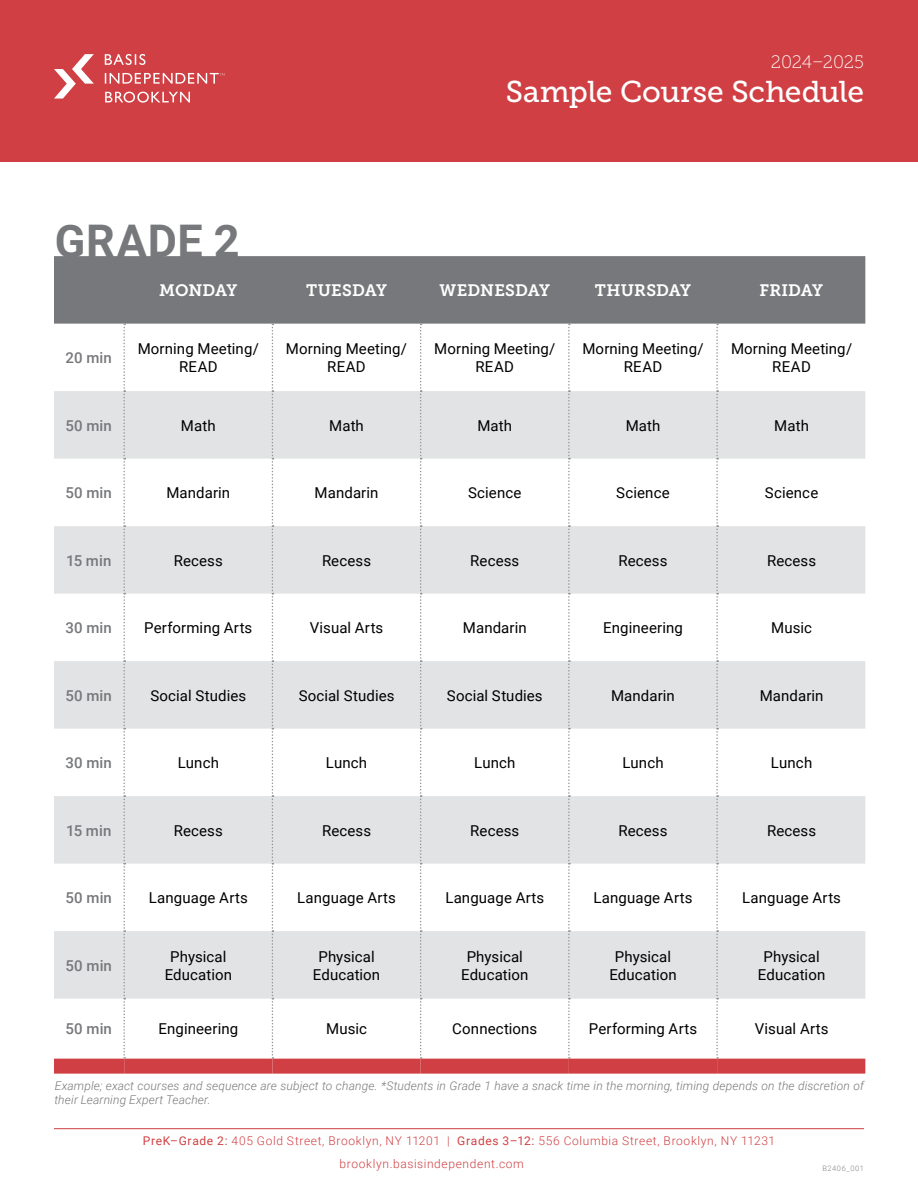
<style>
.page{position:relative;width:918px;height:1188px;background:#fff}
.page>*{position:absolute;margin:0;border:0;box-sizing:border-box;transform-origin:0 0}
.t1{font:700 45px "Roboto";letter-spacing:.02em;color:#77787b}
.t2{font:30px "Museo Slab 500";letter-spacing:-.005em;color:#fff}
.t3{font:18px "Museo Slab 100";letter-spacing:-.005em;color:#fff}
.t4{font:16.5px "Museo Slab 700";letter-spacing:.005em;color:#fff}
.t5{font:15px/18px "Roboto";letter-spacing:.005em;color:#000;text-align:center}
.t6{font:500 15px "Roboto";letter-spacing:.01em;color:#77787b}
.t7{font:italic 300 12px/14.4px "Roboto";letter-spacing:.01em;color:#77787b}
.t8{font:300 12px/23px "Roboto";letter-spacing:.055em;color:#d03f43}
.t9{font:300 7.5px "Roboto";letter-spacing:.07em;color:#808285}
.s1{font-weight:400}
</style>
<div class="page">
<div style="left:0;top:0;width:918px;height:162px;background:#d03f43"></div>
<hr style="left:54px;top:1128px;width:810px;height:1px;background:#d03f43">
<svg style="left:105px;top:54px;width:40px;height:11px"></svg>
<svg style="left:54px;top:54px;width:40px;height:45px"></svg>
<svg style="left:105px;top:73px;width:120px;height:11px"></svg>
<svg style="left:105px;top:92px;width:85px;height:11px"></svg>
<div style="left:54px;top:256px;width:811px;height:68px;background:#77787b"></div>
<svg style="left:54px;top:391px;width:811px;height:608px;fill:#e2e3e4"></svg>
<svg style="left:272px;top:324px;width:1px;height:735px"></svg>
<svg style="left:420px;top:324px;width:2px;height:735px"></svg>
<svg style="left:568px;top:324px;width:2px;height:735px"></svg>
<svg style="left:716px;top:324px;width:2px;height:735px"></svg>
<div style="left:54px;top:1059px;width:70px;height:15px;background:#d03f43"></div>
<div style="left:124px;top:1059px;width:148px;height:15px;background:#d03f43"></div>
<div style="left:272px;top:1059px;width:149px;height:15px;background:#d03f43"></div>
<div style="left:421px;top:1059px;width:148px;height:15px;background:#d03f43"></div>
<div style="left:569px;top:1059px;width:148px;height:15px;background:#d03f43"></div>
<div style="left:717px;top:1059px;width:148px;height:15px;background:#d03f43"></div>
<svg style="left:123px;top:324px;width:2px;height:735px"></svg>
<h1 class="t1" style="left:55px;top:210px;width:187px">GRADE 2</h1>
<p class="t3" style="left:771px;top:52px;width:95px">2024–2025</p>
<h2 class="t2" style="left:506px;top:75px;width:360px">Sample Course Schedule</h2>
<p class="t4" style="left:159px;top:281px;width:80px">MONDAY</p>
<p class="t4" style="left:306px;top:281px;width:82px">TUESDAY</p>
<p class="t4" style="left:439px;top:281px;width:112px">WEDNESDAY</p>
<p class="t4" style="left:595px;top:281px;width:98px">THURSDAY</p>
<p class="t4" style="left:759px;top:281px;width:65px">FRIDAY</p>
<p class="t6" style="left:66px;top:347px;width:48px">20 min</p>
<p class="t5" style="left:138px;top:339px;width:123px">Morning Meeting/<br>READ</p>
<p class="t5" style="left:286px;top:339px;width:123px">Morning Meeting/<br>READ</p>
<p class="t5" style="left:434px;top:339px;width:123px">Morning Meeting/<br>READ</p>
<p class="t5" style="left:582px;top:339px;width:123px">Morning Meeting/<br>READ</p>
<p class="t5" style="left:731px;top:339px;width:123px">Morning Meeting/<br>READ</p>
<p class="t6" style="left:66px;top:415px;width:48px">50 min</p>
<p class="t5" style="left:181px;top:416px;width:36px">Math</p>
<p class="t5" style="left:329px;top:416px;width:36px">Math</p>
<p class="t5" style="left:477px;top:416px;width:36px">Math</p>
<p class="t5" style="left:626px;top:416px;width:36px">Math</p>
<p class="t5" style="left:774px;top:416px;width:36px">Math</p>
<p class="t6" style="left:66px;top:482px;width:48px">50 min</p>
<p class="t5" style="left:166px;top:483px;width:65px">Mandarin</p>
<p class="t5" style="left:315px;top:483px;width:65px">Mandarin</p>
<p class="t5" style="left:468px;top:483px;width:55px">Science</p>
<p class="t5" style="left:616px;top:483px;width:55px">Science</p>
<p class="t5" style="left:765px;top:483px;width:55px">Science</p>
<p class="t6" style="left:66px;top:550px;width:47px">15 min</p>
<p class="t5" style="left:174px;top:551px;width:51px">Recess</p>
<p class="t5" style="left:322px;top:551px;width:51px">Recess</p>
<p class="t5" style="left:470px;top:551px;width:51px">Recess</p>
<p class="t5" style="left:619px;top:551px;width:51px">Recess</p>
<p class="t5" style="left:767px;top:551px;width:51px">Recess</p>
<p class="t6" style="left:66px;top:617px;width:48px">30 min</p>
<p class="t5" style="left:144px;top:618px;width:110px">Performing Arts</p>
<p class="t5" style="left:310px;top:618px;width:75px">Visual Arts</p>
<p class="t5" style="left:463px;top:618px;width:65px">Mandarin</p>
<p class="t5" style="left:603px;top:618px;width:81px">Engineering</p>
<p class="t5" style="left:771px;top:618px;width:42px">Music</p>
<p class="t6" style="left:66px;top:685px;width:48px">50 min</p>
<p class="t5" style="left:150px;top:686px;width:97px">Social Studies</p>
<p class="t5" style="left:299px;top:686px;width:97px">Social Studies</p>
<p class="t5" style="left:447px;top:686px;width:97px">Social Studies</p>
<p class="t5" style="left:611px;top:686px;width:65px">Mandarin</p>
<p class="t5" style="left:760px;top:686px;width:65px">Mandarin</p>
<p class="t6" style="left:66px;top:752px;width:48px">30 min</p>
<p class="t5" style="left:178px;top:753px;width:43px">Lunch</p>
<p class="t5" style="left:326px;top:753px;width:43px">Lunch</p>
<p class="t5" style="left:474px;top:753px;width:43px">Lunch</p>
<p class="t5" style="left:622px;top:753px;width:43px">Lunch</p>
<p class="t5" style="left:771px;top:753px;width:43px">Lunch</p>
<p class="t6" style="left:66px;top:820px;width:47px">15 min</p>
<p class="t5" style="left:174px;top:821px;width:51px">Recess</p>
<p class="t5" style="left:322px;top:821px;width:51px">Recess</p>
<p class="t5" style="left:470px;top:821px;width:51px">Recess</p>
<p class="t5" style="left:619px;top:821px;width:51px">Recess</p>
<p class="t5" style="left:767px;top:821px;width:51px">Recess</p>
<p class="t6" style="left:66px;top:887px;width:48px">50 min</p>
<p class="t5" style="left:149px;top:888px;width:100px">Language Arts</p>
<p class="t5" style="left:297px;top:888px;width:100px">Language Arts</p>
<p class="t5" style="left:445px;top:888px;width:100px">Language Arts</p>
<p class="t5" style="left:594px;top:888px;width:100px">Language Arts</p>
<p class="t5" style="left:742px;top:888px;width:100px">Language Arts</p>
<p class="t6" style="left:66px;top:955px;width:48px">50 min</p>
<p class="t5" style="left:165px;top:947px;width:69px">Physical<br>Education</p>
<p class="t5" style="left:313px;top:947px;width:69px">Physical<br>Education</p>
<p class="t5" style="left:461px;top:947px;width:69px">Physical<br>Education</p>
<p class="t5" style="left:609px;top:947px;width:69px">Physical<br>Education</p>
<p class="t5" style="left:758px;top:947px;width:69px">Physical<br>Education</p>
<p class="t6" style="left:66px;top:1018px;width:48px">50 min</p>
<p class="t5" style="left:158px;top:1019px;width:81px">Engineering</p>
<p class="t5" style="left:326px;top:1019px;width:42px">Music</p>
<p class="t5" style="left:452px;top:1019px;width:87px">Connections</p>
<p class="t5" style="left:589px;top:1019px;width:110px">Performing Arts</p>
<p class="t5" style="left:755px;top:1019px;width:75px">Visual Arts</p>
<p class="t7" style="left:54px;top:1078px;width:811px">Example; exact courses and sequence are subject to change. *Students in Grade 1 have a snack time in the morning, timing depends on the discretion of their Learning Expert Teacher.</p>
<p class="t8" style="left:340px;top:1129px;width:437px;text-indent:-197px"><span class="s1">PreK–Grade 2:</span> 405 Gold Street, Brooklyn, NY 11201 | <span class="s1">Grades 3–12:</span> 556 Columbia Street, Brooklyn, NY 11231 brooklyn.basisindependent.com</p>
<p class="t9" style="left:823px;top:1163px;width:43px">B2406_001</p>
</div>
